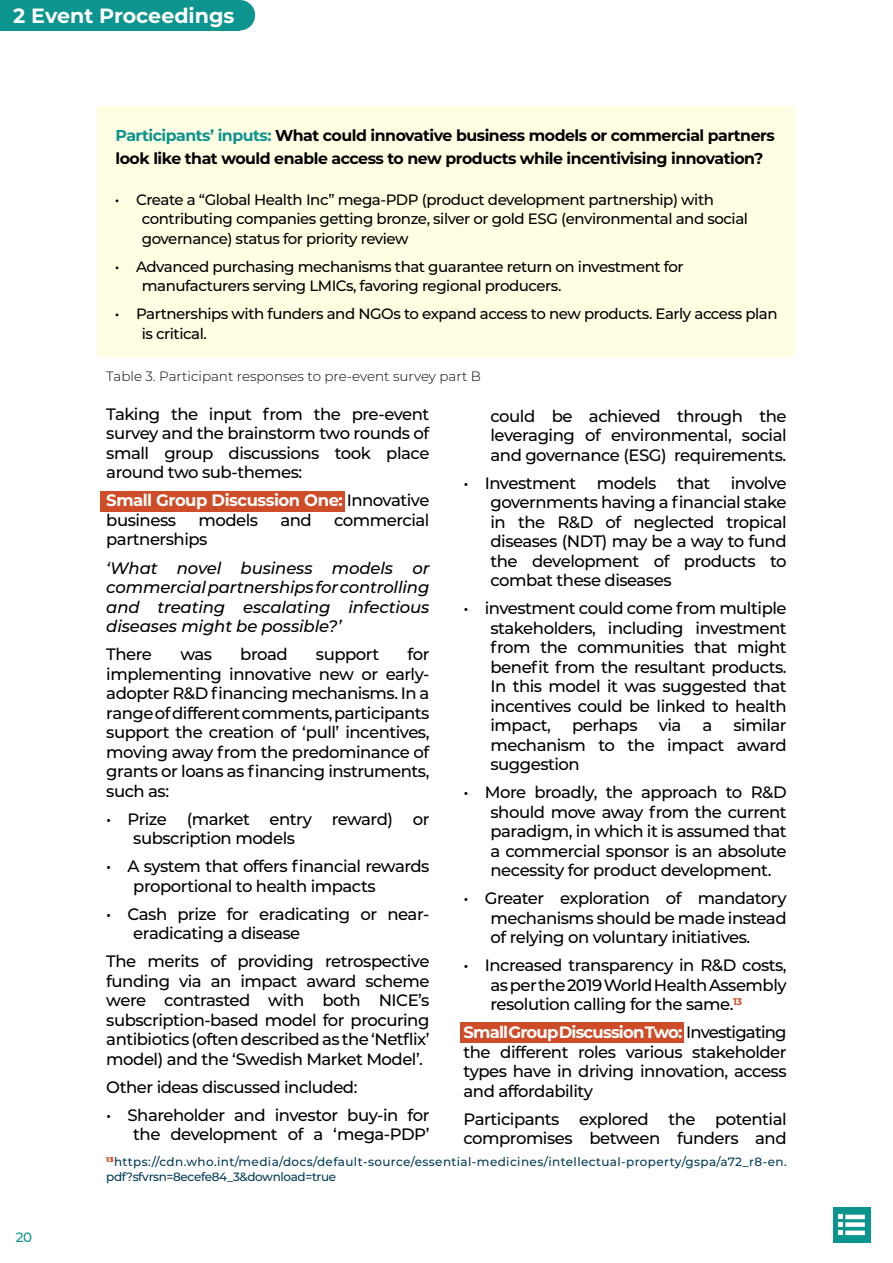
<style>
.page{position:relative;width:893px;height:1263px;background:#fff}
.page>*{position:absolute;margin:0;border:0;box-sizing:border-box;transform-origin:0 0}
.t1{font:700 20.7px "Montserrat";color:#fff}
.t2{font:500 16.5px/19.5px "Montserrat";letter-spacing:-.03em;color:#000101;text-align:justify}
.t3{font:italic 500 16.5px/19.5px "Montserrat";letter-spacing:-.01em;color:#000101;text-align:justify}
.t4{font:700 16.5px/19.5px "Montserrat";letter-spacing:-.03em;color:#fff}
.t5{font:700 15.75px/22.5px "Montserrat";letter-spacing:-.03em;color:#000101}
.t6{font:500 15px/19.5px "Montserrat";letter-spacing:-.03em;color:#000101}
.t7{font:300 13.5px "Montserrat";color:#000101}
.t8{font:500 13.5px "Montserrat";color:#0c948f}
.t9{font:500 12px/15px "Montserrat";letter-spacing:.03em;color:#033c56}
.s1{color:#0c948f}
.s2{font-weight:500;color:#000101}
.s3{font-weight:700;color:#fff}
</style>
<div class="page">
<div style="left:833px;top:1207px;width:37px;height:35px;background:#0c948f"></div>
<svg style="left:838px;top:1215px;width:5px;height:20px"></svg>
<hr style="left:845px;top:1215px;width:20px;height:4px;background:#fff">
<div style="left:845px;top:1222px;width:20px;height:5px;background:#fff"></div>
<div style="left:845px;top:1230px;width:20px;height:5px;background:#fff"></div>
<div style="left:100px;top:491px;width:244px;height:21px;background:#ce4c27"></div>
<div style="left:460px;top:1023px;width:223px;height:20px;background:#ce4c27"></div>
<div style="left:98px;top:106px;width:697px;height:251px;background:#fffde2"></div>
<div style="left:225px;top:0;width:30px;height:30px;background:#0c948f;border-radius:50%"></div>
<div style="left:0;top:0;width:240px;height:30px;background:#0c948f"></div>
<p class="t1" style="left:13px;top:0;width:223px">2 Event Proceedings</p>
<p class="t5" style="left:116px;top:124px;width:661px"><span class="s1">Participants’ inputs:</span> What could innovative business models or commercial partners look like that would enable access to new products while incentivising innovation?</p>
<p class="t6" style="left:142px;top:189px;width:608px;text-indent:-27px">• Create a “Global Health Inc” mega-PDP (product development partnership) with contributing companies getting bronze, silver or gold ESG (environmental and social governance) status for priority review</p>
<p class="t6" style="left:142px;top:256px;width:543px;text-indent:-27px">• Advanced purchasing mechanisms that guarantee return on investment for manufacturers serving LMICs, favoring regional producers.</p>
<p class="t6" style="left:142px;top:303px;width:637px;text-indent:-27px">• Partnerships with funders and NGOs to expand access to new products. Early access plan is critical.</p>
<p class="t7" style="left:106px;top:367px;width:376px">Table 3. Participant responses to pre-event survey part B</p>
<p class="t8" style="left:16px;top:1228px;width:18px">20</p>
<p class="t2" style="left:106px;top:404px;width:325px">Taking the input from the pre-event survey and the brainstorm two rounds of small group discussions took place around two sub-themes:</p>
<p class="t4" style="left:106px;top:490px;width:325px">Small Group Discussion One: <span class="s2">Innovative business</span></p>
<p class="t2" style="left:490px;top:405px;width:298px">could be achieved through the leveraging of environmental, social and governance (ESG) requirements.</p>
<p class="t2" style="left:490px;top:472px;width:298px;text-indent:-27px">• Investment models that involve governments having a financial stake in the R&amp;D of neglected tropical diseases (NDT) may be a way to fund the development of products to combat these diseases</p>
<p class="t2" style="left:490px;top:598px;width:298px;text-indent:-27px">• investment could come from multiple stakeholders, including investment from the communities that might benefit from the resultant products.<br>In this model it was suggested that incentives could be linked to health impact,</p>
<p class="t2" style="left:198px;top:510px;width:61px">models</p>
<p class="t2" style="left:280px;top:510px;width:33px">and</p>
<p class="t2" style="left:334px;top:510px;width:97px">commercial</p>
<p class="t2" style="left:106px;top:529px;width:103px">partnerships</p>
<p class="t3" style="left:106px;top:557px;width:325px">‘What novel business models or commercial partnerships for controlling and treating escalating infectious diseases might be possible?’</p>
<p class="t2" style="left:106px;top:644px;width:47px">There</p>
<p class="t2" style="left:180px;top:644px;width:33px">was</p>
<p class="t2" style="left:240px;top:644px;width:49px">broad</p>
<p class="t2" style="left:316px;top:644px;width:65px">support</p>
<p class="t2" style="left:106px;top:644px;width:325px;text-indent:301px">for implementing innovative new or early&shy;adopter R&amp;D financing mechanisms. In a range of different comments, participants support the creation of ‘pull’ incentives, moving away from the predominance of grants or loans as financing instruments, such as:</p>
<p class="t2" style="left:133px;top:808px;width:298px;text-indent:-27px">• Prize (market entry reward) or subscription models</p>
<p class="t2" style="left:133px;top:856px;width:298px;text-indent:-27px">• A system that offers financial rewards proportional to health impacts</p>
<p class="t2" style="left:133px;top:903px;width:298px;text-indent:-27px">• Cash prize for eradicating or near&shy;eradicating a disease</p>
<p class="t2" style="left:106px;top:951px;width:325px">The merits of providing retrospective funding via an impact award scheme were contrasted with both NICE’s subscription-based model for procuring antibiotics (often described as the ‘Netflix’ model) and the ‘Swedish Market Model’.</p>
<p class="t2" style="left:106px;top:1076px;width:253px">Other ideas discussed included:</p>
<p class="t2" style="left:106px;top:1104px;width:325px;text-align:right">• Shareholder and investor buy-in for the development of a ‘mega-PDP’</p>
<p class="t2" style="left:490px;top:715px;width:298px;text-indent:243px">similar mechanism to the impact award suggestion</p>
<p class="t2" style="left:490px;top:782px;width:298px;text-indent:-27px">• More broadly, the approach to R&amp;D should move away from the current paradigm, in which it is assumed that a commercial sponsor is an absolute necessity for product development.</p>
<p class="t2" style="left:490px;top:888px;width:298px;text-indent:-27px">• Greater exploration of mandatory mechanisms should be made instead of relying on voluntary initiatives.</p>
<p class="t2" style="left:490px;top:955px;width:298px;text-indent:-27px">• Increased transparency in R&amp;D costs, as per the 2019 World Health Assembly resolution calling for the same.<sup>13</sup></p>
<p class="t2" style="left:463px;top:1022px;width:325px"><span class="s3">Small Group Discussion Two:</span> Investigating the different roles various stakeholder types have in driving innovation, access and affordability</p>
<p class="t2" style="left:463px;top:1108px;width:325px">Participants explored the potential compromises between funders and</p>
<p class="t9" style="left:106px;top:1154px;width:682px"><sup>13</sup>https://cdn.who.int/media/docs/default-source/essential-medicines/intellectual-property/gspa/a72_r8-en. pdf?sfvrsn=8ecefe84_3&amp;download=true</p>
<p class="t2" style="left:572px;top:715px;width:67px">perhaps</p>
<p class="t2" style="left:659px;top:715px;width:24px">via</p>
<p class="t2" style="left:702px;top:715px;width:11px">a</p>
</div>
